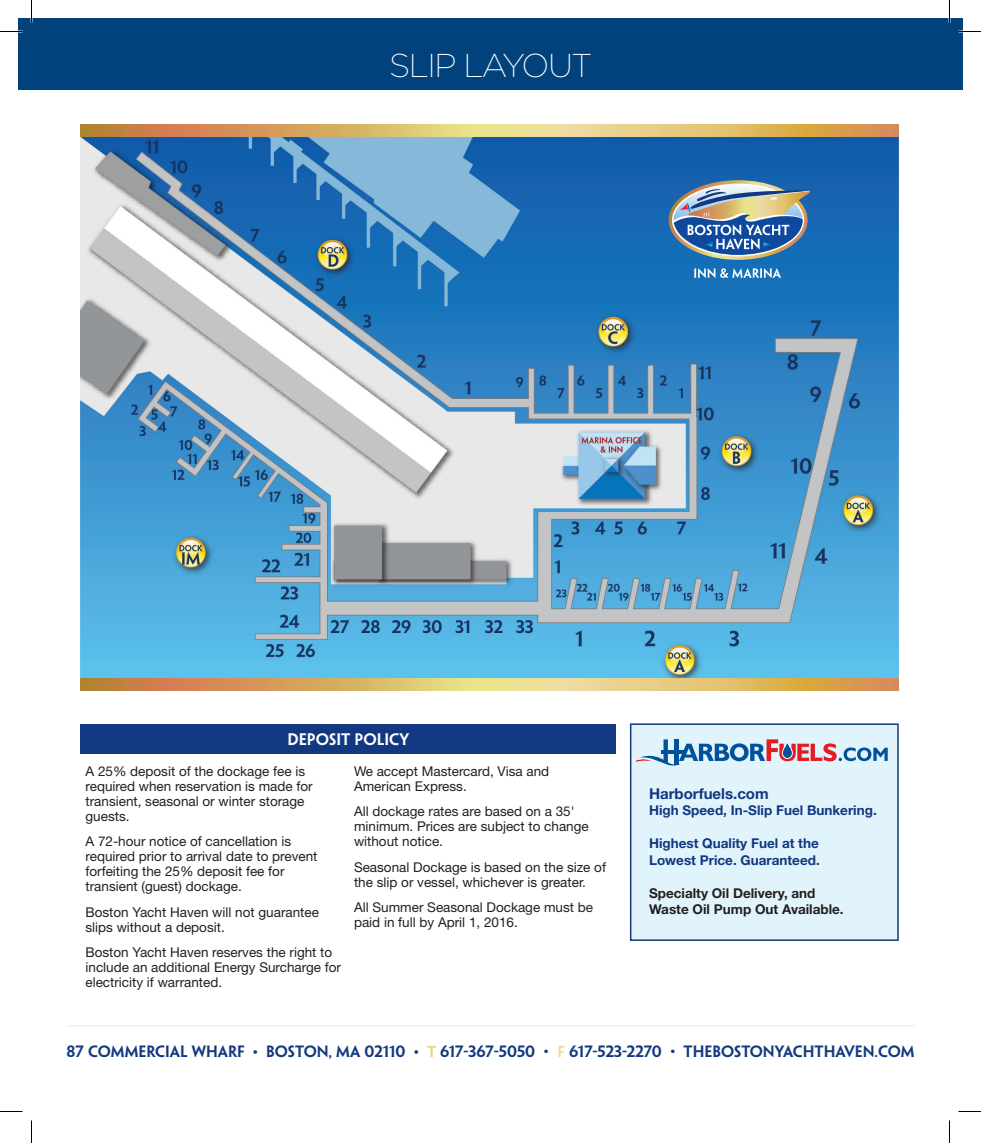
<style>
.page{position:relative;width:981px;height:1143px;background:#fff}
.page>*{position:absolute;margin:0;border:0;box-sizing:border-box;transform-origin:0 0}
.t1{font:200 33px "Gotham";letter-spacing:-.04em;color:#fff}
.t2{font:700 15px "Helvetica Neue LT Std";color:#113880}
.t3{font:600 15px "Penumbra Flare Std";color:#fff}
.t4{font:600 14.7px "Penumbra Flare Std";color:#113880}
.t5{font:13.5px/15px "Helvetica Neue LT Std";color:#231f20}
.t6{font:700 13.5px/16.5px "Helvetica Neue LT Std";color:#113880}
.t7{font:700 13.5px/16.5px "Helvetica Neue LT Std";color:#231f20}
.s1{font-family:"Houschka";font-weight:300}
.s2{color:#fff}
</style>
<div class="page">
<div style="left:630px;top:723px;width:269px;height:218px;background:#e1f4fc;border:2px solid #113880"></div>
<img style="left:81px;top:137px;width:818px;height:542px">
<svg style="left:81px;top:679px;width:818px;height:12px;background:#dbb269"></svg>
<svg style="left:81px;top:125px;width:818px;height:12px;background:#dbb269"></svg>
<img style="left:669px;top:180px;width:141px;height:80px">
<svg style="left:694px;top:268px;width:87px;height:10px"></svg>
<div style="left:81px;top:724px;width:535px;height:30px;background:#113880"></div>
<svg style="left:636px;top:739px;width:252px;height:27px"></svg>
<hr style="left:67px;top:1025px;width:848px;height:2px;background:#e1f4fc">
<div style="left:18px;top:18px;width:945px;height:72px;background:#01427c"></div>
<svg style="left:0;top:31px;width:22px;height:1px"></svg>
<svg style="left:958px;top:31px;width:23px;height:1px"></svg>
<svg style="left:0;top:1111px;width:22px;height:1px"></svg>
<svg style="left:958px;top:1111px;width:23px;height:1px"></svg>
<svg style="left:31px;top:0;width:1px;height:22px"></svg>
<svg style="left:31px;top:1120px;width:1px;height:23px"></svg>
<svg style="left:949px;top:0;width:1px;height:22px"></svg>
<svg style="left:949px;top:1120px;width:1px;height:23px"></svg>
<p class="t1" style="left:389px;top:47px;width:204px">SLIP LAYOUT</p>
<p class="t3" style="left:288px;top:730px;width:123px">DEPOSIT POLICY</p>
<p class="t5" style="left:86px;top:763px;width:229px">A 25% deposit of the dockage fee is required when reservation is made for transient, seasonal or winter storage guests.</p>
<p class="t5" style="left:86px;top:834px;width:234px">A 72-hour notice of cancellation is required prior to arrival date to prevent forfeiting the 25% deposit fee for transient (guest) dockage.</p>
<p class="t5" style="left:86px;top:904px;width:235px">Boston Yacht Haven will not guarantee slips without a deposit.</p>
<p class="t5" style="left:86px;top:945px;width:257px">Boston Yacht Haven reserves the right to include an additional Energy Surcharge for electricity if warranted.</p>
<p class="t5" style="left:354px;top:763px;width:197px">We accept Mastercard, Visa and</p>
<p class="t5" style="left:354px;top:778px;width:114px">American Express.</p>
<p class="t5" style="left:354px;top:804px;width:236px">All dockage rates are based on a 35' minimum. Prices are subject to change without notice.</p>
<p class="t5" style="left:354px;top:859px;width:254px">Seasonal Dockage is based on the size of the slip or vessel, whichever is greater.</p>
<p class="t5" style="left:354px;top:900px;width:241px">All Summer Seasonal Dockage must be</p>
<p class="t5" style="left:354px;top:915px;width:165px">paid in full by April 1, 2016.</p>
<p class="t2" style="left:649px;top:784px;width:121px">Harborfuels.com</p>
<p class="t6" style="left:649px;top:802px;width:229px">High Speed, In-Slip Fuel Bunkering.</p>
<p class="t6" style="left:649px;top:835px;width:172px">Highest Quality Fuel at the<br>Lowest Price. Guaranteed.</p>
<p class="t7" style="left:649px;top:884px;width:196px">Specialty Oil Delivery, and<br>Waste Oil Pump Out Available.</p>
<p class="t4" style="left:67px;top:1043px;width:849px">87 COMMERCIAL WHARF <span class="s1">•</span> BOSTON, MA 02110 <span class="s1">•</span> <span class="s2">T</span> 617-367-5050 • <span class="s2">F</span> 617-523-2270 • THEBOSTONYACHTHAVEN.COM</p>
</div>
